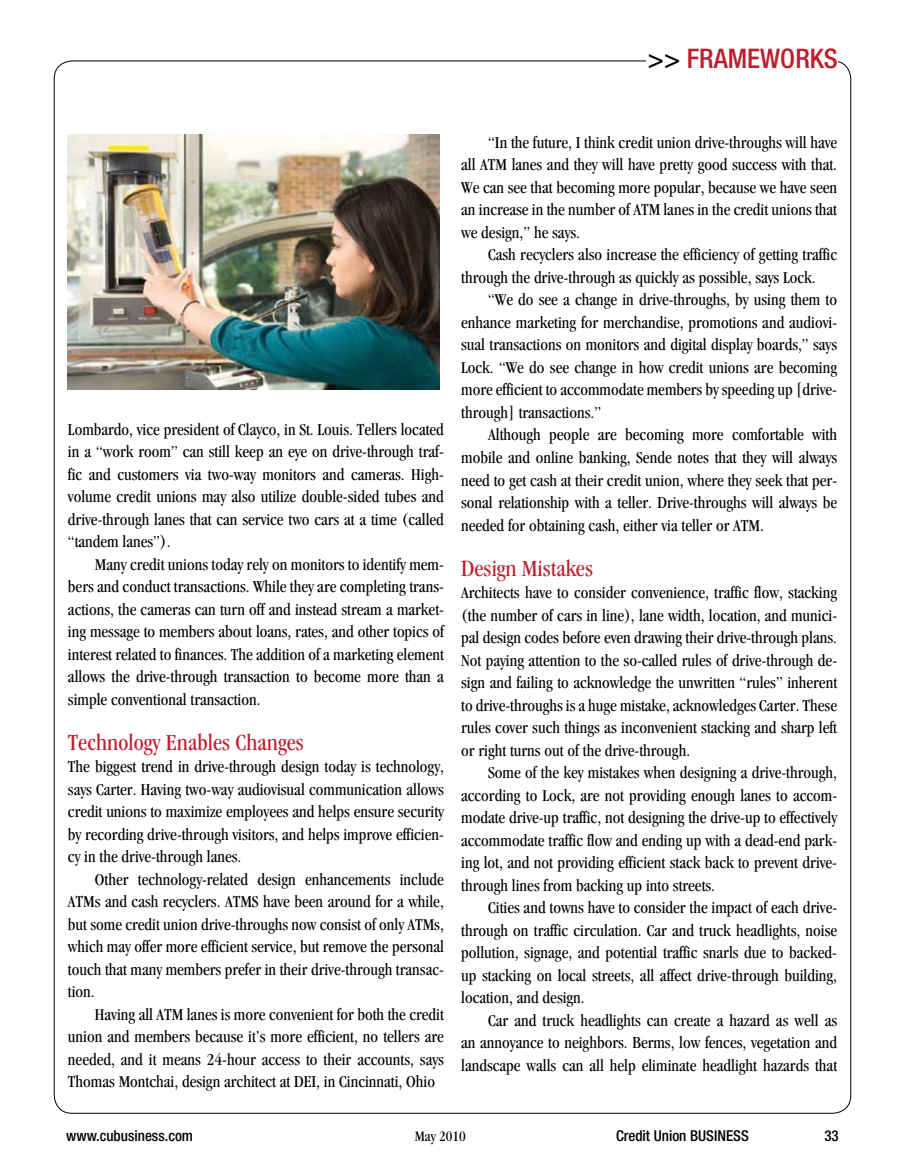
<style>
.page{position:relative;width:905px;height:1175px;background:#fff}
.page>*{position:absolute;margin:0;border:0;box-sizing:border-box;transform-origin:0 0}
.t1{font:500 condensed 27px "Helvetica Neue";color:#be1e2d}
.t2{font:condensed 24px "Garamond IT Cby BT";color:#be1e2d}
.t3{font:condensed 17.25px/22.5px "Garamond";color:#000;text-align:justify}
.t4{font:500 condensed 15px "Helvetica Neue";color:#000}
.t5{font:condensed 15px "Garamond";color:#000}
.s1{color:#000}
</style>
<div class="page">
<img style="left:68px;top:134px;width:372px;height:255px">
<h1 class="t1" style="left:648px;top:42px;width:191px"><span class="s1">&gt;&gt;</span> FRAMEWORKS</h1>
<p class="t3" style="left:68px;top:418px;width:377px">Lombardo, vice president of Clayco, in St. Louis. Tellers located in a “work room” can still keep an eye on drive-through traf&shy;fic and customers via two-way monitors and cameras. High&shy;volume credit unions may also utilize double-sided tubes and drive-through lanes that can service two cars at a time (called “tandem lanes”).</p>
<p class="t3" style="left:68px;top:553px;width:377px;text-indent:27px">Many credit unions today rely on monitors to identify mem&shy;bers and conduct transactions. While they are completing trans&shy;actions, the cameras can turn off and instead stream a market&shy;ing message to members about loans, rates, and other topics of interest related to finances. The addition of a marketing element allows the drive-through transaction to become more than a simple conventional transaction.</p>
<h2 class="t2" style="left:68px;top:728px;width:237px">Technology Enables Changes</h2>
<p class="t3" style="left:68px;top:755px;width:377px">The biggest trend in drive-through design today is technology, says Carter. Having two-way audiovisual communication allows credit unions to maximize employees and helps ensure security by recording drive-through visitors, and helps improve efficien&shy;cy in the drive-through lanes.</p>
<p class="t3" style="left:68px;top:868px;width:377px;text-indent:27px">Other technology-related design enhancements include ATMs and cash recyclers. ATMS have been around for a while, but some credit union drive-throughs now consist of only ATMs, which may offer more efficient service, but remove the personal touch that many members prefer in their drive-through transac&shy;tion.</p>
<p class="t3" style="left:68px;top:1003px;width:377px;text-indent:27px">Having all ATM lanes is more convenient for both the credit union and members because it’s more efficient, no tellers are needed, and it means 24-hour access to their accounts, says Thomas Montchai, design architect at DEI, in Cincinnati, Ohio</p>
<p class="t3" style="left:461px;top:131px;width:377px;text-indent:27px">“In the future, I think credit union drive-throughs will have all ATM lanes and they will have pretty good success with that.<br>We can see that becoming more popular, because we have seen an increase in the number of ATM lanes in the credit unions that we design,” he says.</p>
<p class="t3" style="left:461px;top:243px;width:377px;text-indent:27px">Cash recyclers also increase the efficiency of getting traffic through the drive-through as quickly as possible, says Lock.</p>
<p class="t3" style="left:461px;top:288px;width:377px;text-indent:27px">“We do see a change in drive-throughs, by using them to enhance marketing for merchandise, promotions and audiovi&shy;sual transactions on monitors and digital display boards,” says Lock. “We do see change in how credit unions are becoming more efficient to accommodate members by speeding up [drive&shy;through] transactions.”</p>
<p class="t3" style="left:461px;top:423px;width:377px;text-indent:27px">Although people are becoming more comfortable with mobile and online banking, Sende notes that they will always need to get cash at their credit union, where they seek that per&shy;sonal relationship with a teller. Drive-throughs will always be needed for obtaining cash, either via teller or ATM.</p>
<h2 class="t2" style="left:461px;top:554px;width:133px">Design Mistakes</h2>
<p class="t3" style="left:461px;top:581px;width:377px">Architects have to consider convenience, traffic flow, stacking (the number of cars in line), lane width, location, and munici&shy;pal design codes before even drawing their drive-through plans.<br>Not paying attention to the so-called rules of drive-through de&shy;sign and failing to acknowledge the unwritten “rules” inherent to drive-throughs is a huge mistake, acknowledges Carter. These rules cover such things as inconvenient stacking and sharp left or right turns out of the drive-through.</p>
<p class="t3" style="left:461px;top:761px;width:377px;text-indent:27px">Some of the key mistakes when designing a drive-through, according to Lock, are not providing enough lanes to accom&shy;modate drive-up traffic, not designing the drive-up to effectively accommodate traffic flow and ending up with a dead-end park&shy;ing lot, and not providing efficient stack back to prevent drive&shy;through lines from backing up into streets.</p>
<p class="t3" style="left:461px;top:896px;width:377px;text-indent:27px">Cities and towns have to consider the impact of each drive&shy;through on traffic circulation. Car and truck headlights, noise pollution, signage, and potential traffic snarls due to backed&shy;up stacking on local streets, all affect drive-through building, location, and design.</p>
<p class="t3" style="left:461px;top:1008px;width:377px;text-indent:27px">Car and truck headlights can create a hazard as well as an annoyance to neighbors. Berms, low fences, vegetation and landscape walls can all help eliminate headlight hazards that</p>
<p class="t4" style="left:66px;top:1127px;width:128px">www.cubusiness.com</p>
<p class="t5" style="left:415px;top:1127px;width:52px">May 2010</p>
<p class="t4" style="left:616px;top:1127px;width:134px">Credit Union BUSINESS</p>
<p class="t4" style="left:824px;top:1126px;width:16px">33</p>
</div>
